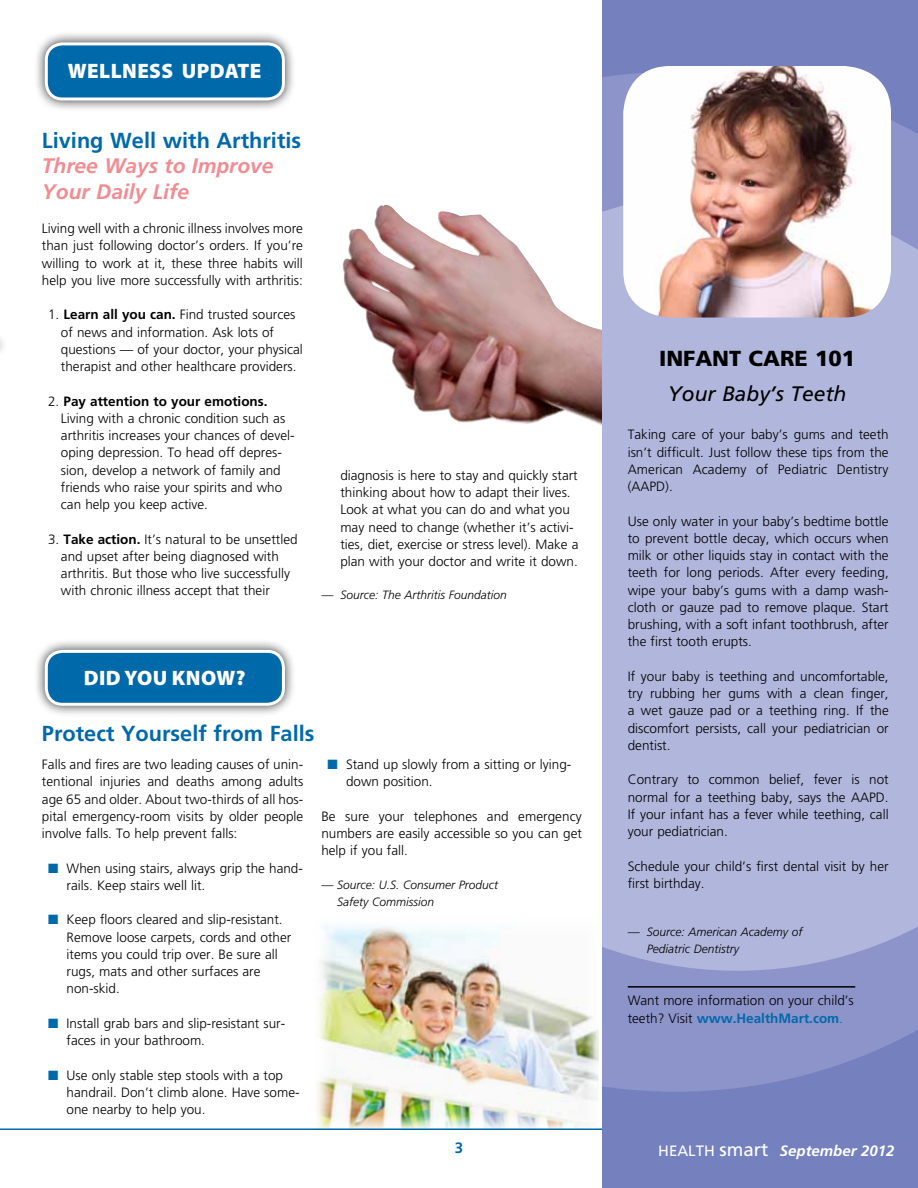
<style>
.page{position:relative;width:918px;height:1188px;background:#fff}
.page>*{position:absolute;margin:0;border:0;box-sizing:border-box;transform-origin:0 0}
.t1{font:700 21.75px "Frutiger";color:#0069aa}
.t2{font:900 21.75px "Frutiger";color:#000}
.t3{font:italic 700 21px/25.5px "Frutiger";color:#f18c92}
.t4{font:900 21px "Myriad Pro";letter-spacing:.02em;color:#fff}
.t5{font:italic 21px "Frutiger";color:#000}
.t6{font:italic 700 15px "Frutiger";color:#fff}
.t7{font:700 15px "Frutiger";color:#0069aa}
.t8{font:300 13.5px/17.2px "Frutiger";color:#000}
.t9{font:italic 300 12px/17.2px "Frutiger";color:#000}
.s1{font-weight:700}
.s2{color:#0069aa}
.s3{font-weight:700;color:#0069aa}
.s4{font-weight:400;font-style:normal}
.s5{font-weight:400;font-style:normal;font-size:18.75px}
</style>
<div class="page">
<img style="left:317px;top:925px;width:281px;height:206px">
<img style="left:342px;top:205px;width:260px;height:221px">
<hr style="left:0;top:1128px;width:628px;height:2px;background:#0069aa">
<div style="left:602px;top:0;width:316px;height:1188px;background:#7581bf"></div>
<svg style="left:602px;top:75px;width:316px;height:1017px;fill:#8c94ca"></svg>
<svg style="left:602px;top:124px;width:316px;height:886px;background:#adb3da"></svg>
<hr style="left:628px;top:986px;width:227px;height:2px;background:#000">
<img style="left:623px;top:66px;width:268px;height:252px">
<div style="left:33px;top:638px;width:264px;height:80px;background:#000;opacity:.75"></div>
<div style="left:46px;top:651px;width:237px;height:53px;background:#0069aa;border-radius:16px"></div>
<div style="left:45px;top:650px;width:240px;height:56px;border:3px solid #fff;border-radius:16px"></div>
<div style="left:33px;top:31px;width:264px;height:81px;background:#000;opacity:.75"></div>
<div style="left:46px;top:44px;width:237px;height:55px;background:#0069aa;border-radius:16px"></div>
<div style="left:45px;top:42px;width:240px;height:58px;border:3px solid #fff;border-radius:16px"></div>
<h2 class="t4" style="left:68px;top:59px;width:68px">WELLNESS</h2>
<h2 class="t4" style="left:182px;top:59px;width:42px">UPDATE</h2>
<h1 class="t1" style="left:42px;top:128px;width:261px">Living Well with Arthritis</h1>
<h2 class="t3" style="left:42px;top:153px;width:233px">Three Ways to Improve<br>Your Daily Life</h2>
<p class="t8" style="left:42px;top:220px;width:263px;text-align:justify">Living well with a chronic illness involves more than just following doctor’s orders. If you’re willing to work at it, these three habits will help you live more successfully with arthritis:</p>
<p class="t8" style="left:61px;top:306px;width:243px;text-indent:-13px">1. <span class="s1">Learn all you can.</span> Find trusted sources of news and information. Ask lots of questions — of your doctor, your physical therapist and other healthcare providers.</p>
<p class="t8" style="left:61px;top:392px;width:235px;text-indent:-13px">2. <span class="s1">Pay attention to your emotions.<br></span>Living with a chronic condition such as arthritis increases your chances of devel&shy;oping depression. To head off depres&shy;sion, develop a network of family and friends who raise your spirits and who can help you keep active.</p>
<p class="t8" style="left:61px;top:530px;width:238px;text-indent:-13px">3. <span class="s1">Take action.</span> It’s natural to be unsettled and upset after being diagnosed with arthritis. But those who live successfully with chronic illness accept that their</p>
<p class="t8" style="left:340px;top:467px;width:240px">diagnosis is here to stay and quickly start thinking about how to adapt their lives.<br>Look at what you can do and what you may need to change (whether it’s activi&shy;ties, diet, exercise or stress level). Make a plan with your doctor and write it down.</p>
<p class="t9" style="left:321px;top:586px;width:187px">— Source: The Arthritis Foundation</p>
<h2 class="t4" style="left:84px;top:666px;width:163px">DID YOU KNOW?</h2>
<h1 class="t1" style="left:42px;top:721px;width:274px">Protect Yourself from Falls</h1>
<p class="t8" style="left:42px;top:756px;width:263px;text-align:justify">Falls and fires are two leading causes of unin&shy;tentional injuries and deaths among adults age 65 and older. About two-thirds of all hos&shy;pital emergency-room visits by older people involve falls. To help prevent falls:</p>
<p class="t8" style="left:67px;top:859px;width:238px;text-indent:-19px"><span class="s2">■</span> When using stairs, always grip the hand&shy;rails. Keep stairs well lit.</p>
<p class="t8" style="left:67px;top:911px;width:226px;text-indent:-19px"><span class="s2">■</span> Keep floors cleared and slip-resistant.<br>Remove loose carpets, cords and other items you could trip over. Be sure all rugs, mats and other surfaces are non-skid.</p>
<p class="t8" style="left:67px;top:1015px;width:220px;text-indent:-19px"><span class="s2">■</span> Install grab bars and slip-resistant sur&shy;faces in your bathroom.</p>
<p class="t8" style="left:67px;top:1066px;width:234px;text-indent:-19px"><span class="s2">■</span> Use only stable step stools with a top handrail. Don’t climb alone. Have some&shy;one nearby to help you.</p>
<p class="t8" style="left:346px;top:756px;width:227px;text-indent:-19px"><span class="s2">■</span> Stand up slowly from a sitting or lying&shy;down position.</p>
<p class="t8" style="left:321px;top:808px;width:262px;text-align:justify">Be sure your telephones and emergency numbers are easily accessible so you can get help if you fall.</p>
<p class="t9" style="left:337px;top:877px;width:163px;line-height:16.5px;text-indent:-16px">— Source: U.S. Consumer Product<br>Safety Commission</p>
<p class="t7" style="left:455px;top:1139px;width:10px">3</p>
<h1 class="t2" style="left:659px;top:345px;width:198px">INFANT CARE 101</h1>
<h2 class="t5" style="left:668px;top:382px;width:180px">Your Baby’s Teeth</h2>
<p class="t8" style="left:628px;top:426px;width:262px;text-align:justify">Taking care of your baby’s gums and teeth isn’t difficult. Just follow these tips from the American Academy of Pediatric Dentistry (AAPD).</p>
<p class="t8" style="left:628px;top:512px;width:263px;text-align:justify">Use only water in your baby’s bedtime bottle to prevent bottle decay, which occurs when milk or other liquids stay in contact with the teeth for long periods. After every feeding, wipe your baby’s gums with a damp wash&shy;cloth or gauze pad to remove plaque. Start brushing, with a soft infant toothbrush, after the first tooth erupts.</p>
<p class="t8" style="left:628px;top:668px;width:263px;text-align:justify">If your baby is teething and uncomfortable, try rubbing her gums with a clean finger, a wet gauze pad or a teething ring. If the discomfort persists, call your pediatrician or dentist.</p>
<p class="t8" style="left:628px;top:771px;width:262px;text-align:justify">Contrary to common belief, fever is not normal for a teething baby, says the AAPD.<br>If your infant has a fever while teething, call your pediatrician.</p>
<p class="t8" style="left:628px;top:857px;width:262px">Schedule your child’s first dental visit by her first birthday.</p>
<p class="t9" style="left:647px;top:923px;width:157px;text-indent:-19px">— Source: American Academy of<br>Pediatric Dentistry</p>
<p class="t8" style="left:628px;top:991px;width:228px;line-height:18px">Want more information on your child’s teeth? Visit <span class="s3">www.HealthMart.com</span><span class="s2">.</span></p>
<p class="t6" style="left:658px;top:1142px;width:238px"><span class="s4">HEALTH</span> <span class="s5">smart</span> September 2012</p>
</div>
